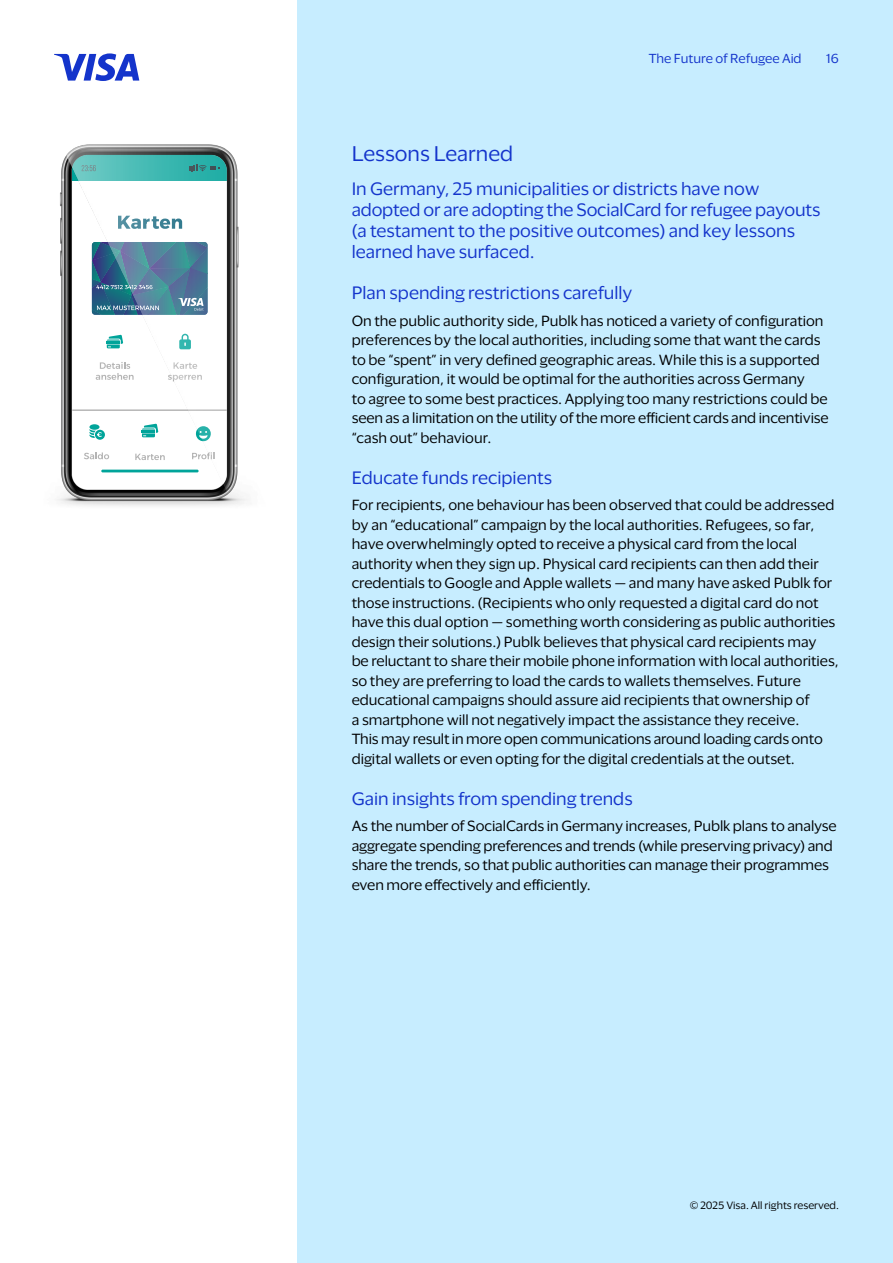
<style>
.page{position:relative;width:893px;height:1263px;background:#fff}
.page>*{position:absolute;margin:0;border:0;box-sizing:border-box;transform-origin:0 0}
.t1{font:19.5px "Visa Dialect";color:#1434cb}
.t2{font:16.5px/21px "Visa Dialect";color:#1434cb}
.t3{font:13.5px/19.5px "Visa Dialect";color:#000}
.t4{font:12px "Visa Dialect";color:#1434cb}
.t5{font:9.75px "Visa Dialect";color:#000}
</style>
<div class="page">
<div style="left:298px;top:0;width:595px;height:1263px;background:#c7edff"></div>
<img style="left:57px;top:144px;width:191px;height:362px">
<svg style="left:54px;top:53px;width:85px;height:28px"></svg>
<p class="t4" style="left:649px;top:50px;width:154px">The Future of Refugee Aid</p>
<p class="t4" style="left:826px;top:50px;width:14px">16</p>
<h2 class="t1" style="left:352px;top:139px;width:163px">Lessons Learned</h2>
<p class="t2" style="left:352px;top:177px;width:470px">In Germany, 25 municipalities or districts have now adopted or are adopting the SocialCard for refugee payouts (a testament to the positive outcomes) and key lessons learned have surfaced.</p>
<h3 class="t2" style="left:352px;top:282px;width:282px">Plan spending restrictions carefully</h3>
<p class="t3" style="left:352px;top:310px;width:479px">On the public authority side, Publk has noticed a variety of configuration preferences by the local authorities, including some that want the cards to be “spent” in very defined geographic areas. While this is a supported configuration, it would be optimal for the authorities across Germany<br>to agree to some best practices. Applying too many restrictions could be seen as a limitation on the utility of the more efficient cards and incentivise “cash out” behaviour.</p>
<h3 class="t2" style="left:352px;top:466px;width:202px">Educate funds recipients</h3>
<p class="t3" style="left:352px;top:494px;width:489px">For recipients, one behaviour has been observed that could be addressed by an “educational” campaign by the local authorities. Refugees, so far, have overwhelmingly opted to receive a physical card from the local authority when they sign up. Physical card recipients can then add their credentials to Google and Apple wallets — and many have asked Publk for those instructions. (Recipients who only requested a digital card do not have this dual option — something worth considering as public authorities design their solutions.) Publk believes that physical card recipients may<br>be reluctant to share their mobile phone information with local authorities, so they are preferring to load the cards to wallets themselves. Future educational campaigns should assure aid recipients that ownership of<br>a smartphone will not negatively impact the assistance they receive.<br>This may result in more open communications around loading cards onto digital wallets or even opting for the digital credentials at the outset.</p>
<h3 class="t2" style="left:352px;top:787px;width:282px">Gain insights from spending trends</h3>
<p class="t3" style="left:352px;top:815px;width:487px">As the number of SocialCards in Germany increases, Publk plans to analyse aggregate spending preferences and trends (while preserving privacy) and share the trends, so that public authorities can manage their programmes even more effectively and efficiently.</p>
<p class="t5" style="left:690px;top:1198px;width:151px">© 2025 Visa. All rights reserved.</p>
</div>
